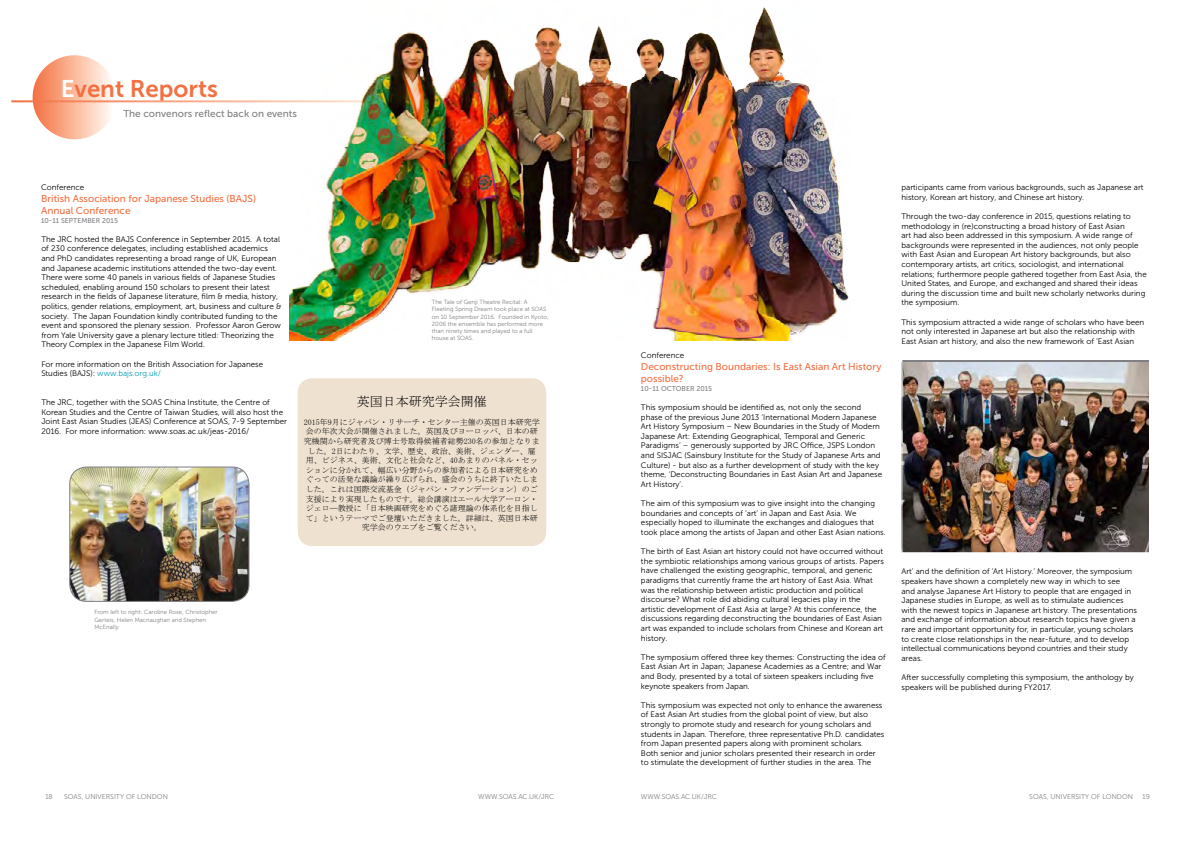
<style>
.page{position:relative;width:1191px;height:842px;background:#fff}
.page>*{position:absolute;margin:0;border:0;box-sizing:border-box;transform-origin:0 0}
.t1{font:24px "Museo Sans 700";color:#f37043}
.t2{font:13px "MS Mincho";color:#000}
.t3{font:10px/12px "Museo Sans 500";color:#f37043}
.t4{font:10px "Museo Sans 500";color:#807f83}
.t5{font:8px/9.6px "Museo Sans 300";color:#000}
.t6{font:8px/9.6px "MS Mincho";color:#000;text-align:center}
.t7{font:7px "Museo Sans 300";color:#807f83}
.t8{font:7px "Museo Sans 500";color:#807f83}
.t9{font:6px/7.2px "Museo Sans 300";color:#807f83}
.s1{color:#fff}
.s2{color:#009db1}
</style>
<div class="page">
<div style="left:301px;top:381px;width:242px;height:162px;background:#efe1cf;border-radius:11px"></div>
<div style="left:298px;top:378px;width:248px;height:168px;border:6px solid #efe1cf;border-radius:11px"></div>
<div style="left:33px;top:55px;width:84px;height:84px;background:linear-gradient(to right,#f4713e,#fffffd);border-radius:42px"></div>
<hr style="left:11px;top:100px;width:455px;height:2px;background:#fff">
<img style="left:903px;top:363px;width:244px;height:188px">
<div style="left:901px;top:359px;width:248px;height:194px;border:1px solid #fff"></div>
<img style="left:70px;top:467px;width:179px;height:134px">
<div style="left:69px;top:467px;width:180px;height:135px;border:1px solid #807f83;border-radius:17px"></div>
<img style="left:290px;top:7px;width:559px;height:333px">
<h1 class="t1" style="left:61px;top:75px;width:158px"><span class="s1">E</span>vent Reports</h1>
<p class="t4" style="left:123px;top:108px;width:175px">The convenors reflect back on events</p>
<p class="t5" style="left:41px;top:183px;width:45px">Conference</p>
<p class="t3" style="left:41px;top:193px;width:216px">British Association for Japanese Studies (BAJS)<br>Annual Conference</p>
<p class="t8" style="left:41px;top:216px;width:78px">10-11 SEPTEMBER 2015</p>
<p class="t5" style="left:41px;top:234px;width:241px">The JRC hosted the BAJS Conference in September 2015. A total of 230 conference delegates, including established academics and PhD candidates representing a broad range of UK, European and Japanese academic institutions attended the two-day event.<br>There were some 40 panels in various fields of Japanese Studies scheduled, enabling around 150 scholars to present their latest research in the fields of Japanese literature, film &amp; media, history, politics, gender relations, employment, art, business and culture &amp; society. The Japan Foundation kindly contributed funding to the event and sponsored the plenary session. Professor Aaron Gerow from Yale University gave a plenary lecture titled: Theorizing the Theory Complex in the Japanese Film World.</p>
<p class="t5" style="left:41px;top:359px;width:223px">For more information on the British Association for Japanese<br>Studies (BAJS): <span class="s2">www.bajs.org.uk/</span></p>
<p class="t5" style="left:41px;top:398px;width:247px">The JRC, together with the SOAS China Institute, the Centre of Korean Studies and the Centre of Taiwan Studies, will also host the Joint East Asian Studies (JEAS) Conference at SOAS, 7-9 September 2016. For more information: www.soas.ac.uk/jeas-2016/</p>
<p class="t9" style="left:432px;top:299px;width:118px">The Tale of Genji Theatre Recital: A Fleeting Spring Dream took place at SOAS on 10 September 2016. Founded in Kyoto, 2006 the ensemble has performed more than ninety times and played to a full house at SOAS.</p>
<h2 class="t2" style="left:357px;top:394px;width:131px">英国日本研究学会開催</h2>
<p class="t6" style="left:304px;top:417px;width:238px">2015年9月にジャパン・リサーチ・センター主催の英国日本研究学会の年次大会が開催されました。英国及びヨーロッパ、日本の研究機関から研究者及び博士号取得候補者総勢230名の参加となりました。2日にわたり、文学、歴史、政治、美術、ジェンダー、雇用、ビジネス、美術、文化と社会など、40あまりのパネル・セッションに分かれて、幅広い分野からの参加者による日本研究をめぐっての活発な議論が繰り広げられ、盛会のうちに終了いたしました。これは国際交流基金（ジャパン・ファンデーション）のご支援により実現したものです。総会講演はエール大学アーロン・ジェロ―教授に「日本映画研究をめぐる諸理論の体系化を目指して」というテーマでご登壇いただきました。詳細は、英国日本研究学会のウエブをご覧ください。</p>
<p class="t9" style="left:94px;top:609px;width:125px">From left to right: Caroline Rose, Christopher<br>Gerteis, Helen Macnaughan and Stephen<br>McEnally</p>
<p class="t5" style="left:641px;top:351px;width:45px">Conference</p>
<p class="t3" style="left:641px;top:361px;width:242px">Deconstructing Boundaries: Is East Asian Art History possible?</p>
<p class="t8" style="left:641px;top:385px;width:73px">10-11 OCTOBER 2015</p>
<p class="t5" style="left:641px;top:403px;width:243px">This symposium should be identified as, not only the second phase of the previous June 2013 ‘International Modern Japanese Art History Symposium – New Boundaries in the Study of Modern Japanese Art: Extending Geographical, Temporal and Generic Paradigms’ – generously supported by JRC Office, JSPS London and SISJAC (Sainsbury Institute for the Study of Japanese Arts and Culture) - but also as a further development of study with the key theme, ‘Deconstructing Boundaries in East Asian Art and Japanese Art History’.</p>
<p class="t5" style="left:641px;top:499px;width:246px">The aim of this symposium was to give insight into the changing boundaries and concepts of ‘art’ in Japan and East Asia. We especially hoped to illuminate the exchanges and dialogues that took place among the artists of Japan and other East Asian nations.</p>
<p class="t5" style="left:641px;top:547px;width:244px">The birth of East Asian art history could not have occurred without the symbiotic relationships among various groups of artists. Papers have challenged the existing geographic, temporal, and generic paradigms that currently frame the art history of East Asia. What was the relationship between artistic production and political discourse? What role did abiding cultural legacies play in the artistic development of East Asia at large? At this conference, the discussions regarding deconstructing the boundaries of East Asian art was expanded to include scholars from Chinese and Korean art history.</p>
<p class="t5" style="left:641px;top:652px;width:246px">The symposium offered three key themes: Constructing the idea of East Asian Art in Japan; Japanese Academies as a Centre; and War and Body, presented by a total of sixteen speakers including five keynote speakers from Japan.</p>
<p class="t5" style="left:641px;top:700px;width:245px">This symposium was expected not only to enhance the awareness of East Asian Art studies from the global point of view, but also strongly to promote study and research for young scholars and students in Japan. Therefore, three representative Ph.D. candidates from Japan presented papers along with prominent scholars.<br>Both senior and junior scholars presented their research in order to stimulate the development of further studies in the area. The</p>
<p class="t5" style="left:901px;top:183px;width:243px">participants came from various backgrounds, such as Japanese art history, Korean art history, and Chinese art history.</p>
<p class="t5" style="left:901px;top:212px;width:247px">Through the two-day conference in 2015, questions relating to methodology in (re)constructing a broad history of East Asian<br>art had also been addressed in this symposium. A wide range of backgrounds were represented in the audiences, not only people with East Asian and European Art history backgrounds, but also contemporary artists, art critics, sociologist, and international relations; furthermore people gathered together from East Asia, the United States, and Europe, and exchanged and shared their ideas during the discussion time and built new scholarly networks during the symposium.</p>
<p class="t5" style="left:901px;top:317px;width:244px">This symposium attracted a wide range of scholars who have been not only interested in Japanese art but also the relationship with<br>East Asian art history, and also the new framework of ‘East Asian</p>
<p class="t5" style="left:901px;top:567px;width:237px">Art’ and the definition of ‘Art History.’ Moreover, the symposium speakers have shown a completely new way in which to see<br>and analyse Japanese Art History to people that are engaged in Japanese studies in Europe, as well as to stimulate audiences with the newest topics in Japanese art history. The presentations and exchange of information about research topics have given a rare and important opportunity for, in particular, young scholars to create close relationships in the near-future, and to develop intellectual communications beyond countries and their study areas.</p>
<p class="t5" style="left:901px;top:672px;width:234px">After successfully completing this symposium, the anthology by speakers will be published during FY2017.</p>
<p class="t7" style="left:45px;top:793px;width:9px">18</p>
<p class="t7" style="left:64px;top:793px;width:105px">SOAS, UNIVERSITY OF LONDON</p>
<p class="t7" style="left:478px;top:793px;width:78px">WWW.SOAS.AC.UK/JRC</p>
<p class="t7" style="left:641px;top:793px;width:78px">WWW.SOAS.AC.UK/JRC</p>
<p class="t7" style="left:1029px;top:793px;width:105px">SOAS, UNIVERSITY OF LONDON</p>
<p class="t7" style="left:1142px;top:793px;width:9px">19</p>
</div>
